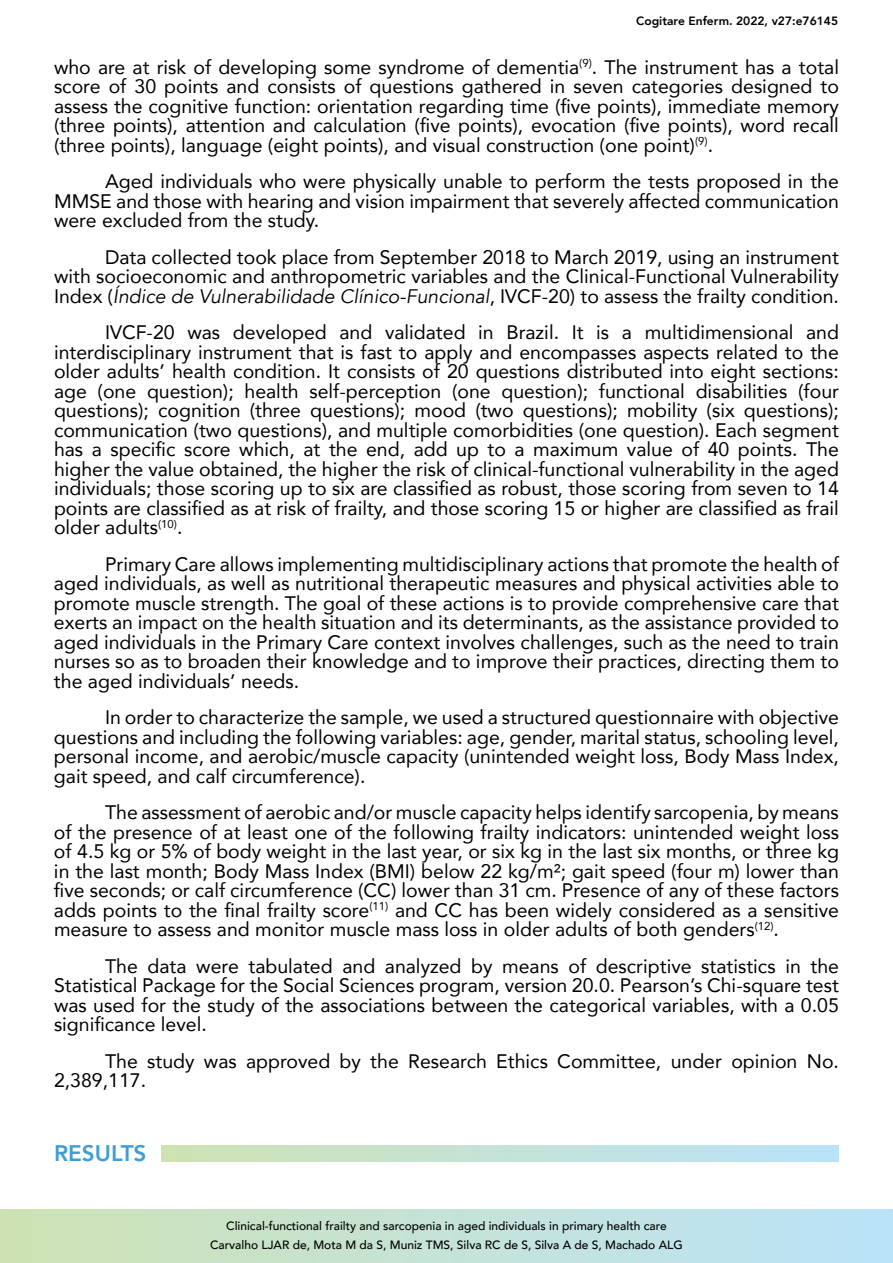
<style>
.page{position:relative;width:893px;height:1263px;background:#fff}
.page>*{position:absolute;margin:0;border:0;box-sizing:border-box;transform-origin:0 0}
.t1{font:800 22.5px "Avenir";color:#409cd4}
.t2{font:19.5px/19.5px "Avenir";color:#000;text-align:justify}
.t3{font:500 12px/18.6px "Avenir";color:#000;text-align:center}
.t4{font:800 12px "Avenir";color:#000}
.s1{font-style:italic}
</style>
<div class="page">
<svg style="left:0;top:1209px;width:893px;height:54px;background:#c4e2d6"></svg>
<div style="left:162px;top:1145px;width:676px;height:16px;background:linear-gradient(to right,#cee2b2,#bae3fb)"></div>
<p class="t4" style="left:636px;top:12px;width:203px">Cogitare Enferm. 2022, v27:e76145</p>
<p class="t2" style="left:54px;top:56px;width:786px">who are at risk of developing some syndrome of dementia<sup>(9)</sup>. The instrument has a total score of 30 points and consists of questions gathered in seven categories designed to assess the cognitive function: orientation regarding time (five points), immediate memory (three points), attention and calculation (five points), evocation (five points), word recall (three points), language (eight points), and visual construction (one point)<sup>(9)</sup>.</p>
<p class="t2" style="left:54px;top:171px;width:786px;text-indent:51px">Aged individuals who were physically unable to perform the tests proposed in the MMSE and those with hearing and vision impairment that severely affected communication were excluded from the study.</p>
<p class="t2" style="left:54px;top:246px;width:786px;text-indent:51px">Data collected took place from September 2018 to March 2019, using an instrument with socioeconomic and anthropometric variables and the Clinical-Functional Vulnerability Index (<span class="s1">Índice de Vulnerabilidade Clínico-Funcional</span>, IVCF-20) to assess the frailty condition.</p>
<p class="t2" style="left:54px;top:322px;width:786px;text-indent:51px">IVCF-20 was developed and validated in Brazil. It is a multidimensional and interdisciplinary instrument that is fast to apply and encompasses aspects related to the older adults’ health condition. It consists of 20 questions distributed into eight sections: age (one question); health self-perception (one question); functional disabilities (four questions); cognition (three questions); mood (two questions); mobility (six questions); communication (two questions), and multiple comorbidities (one question). Each segment has a specific score which, at the end, add up to a maximum value of 40 points. The higher the value obtained, the higher the risk of clinical-functional vulnerability in the aged individuals; those scoring up to six are classified as robust, those scoring from seven to 14 points are classified as at risk of frailty, and those scoring 15 or higher are classified as frail older adults<sup>(10)</sup>.</p>
<p class="t2" style="left:54px;top:553px;width:787px;text-indent:51px">Primary Care allows implementing multidisciplinary actions that promote the health of aged individuals, as well as nutritional therapeutic measures and physical activities able to promote muscle strength. The goal of these actions is to provide comprehensive care that exerts an impact on the health situation and its determinants, as the assistance provided to aged individuals in the Primary Care context involves challenges, such as the need to train nurses so as to broaden their knowledge and to improve their practices, directing them to the aged individuals’ needs.</p>
<p class="t2" style="left:54px;top:707px;width:786px;text-indent:51px">In order to characterize the sample, we used a structured questionnaire with objective questions and including the following variables: age, gender, marital status, schooling level, personal income, and aerobic/muscle capacity (unintended weight loss, Body Mass Index, gait speed, and calf circumference).</p>
<p class="t2" style="left:54px;top:802px;width:786px;text-indent:51px">The assessment of aerobic and/or muscle capacity helps identify sarcopenia, by means of the presence of at least one of the following frailty indicators: unintended weight loss of 4.5 kg or 5% of body weight in the last year, or six kg in the last six months, or three kg in the last month; Body Mass Index (BMI) below 22 kg/m²; gait speed (four m) lower than five seconds; or calf circumference (CC) lower than 31 cm. Presence of any of these factors adds points to the final frailty score<sup>(11)</sup> and CC has been widely considered as a sensitive measure to assess and monitor muscle mass loss in older adults of both genders<sup>(12)</sup>.</p>
<p class="t2" style="left:54px;top:955px;width:786px;text-indent:51px">The data were tabulated and analyzed by means of descriptive statistics in the Statistical Package for the Social Sciences program, version 20.0. Pearson’s Chi-square test was used for the study of the associations between the categorical variables, with a 0.05 significance level.</p>
<p class="t2" style="left:54px;top:1050px;width:786px;text-indent:51px">The study was approved by the Research Ethics Committee, under opinion No.<br>2,389,117.</p>
<p class="t1" style="left:54px;top:1136px;width:94px">RESULTS</p>
<p class="t3" style="left:210px;top:1216px;width:474px">Clinical-functional frailty and sarcopenia in aged individuals in primary health care<br>Carvalho LJAR de, Mota M da S, Muniz TMS, Silva RC de S, Silva A de S, Machado ALG</p>
</div>
